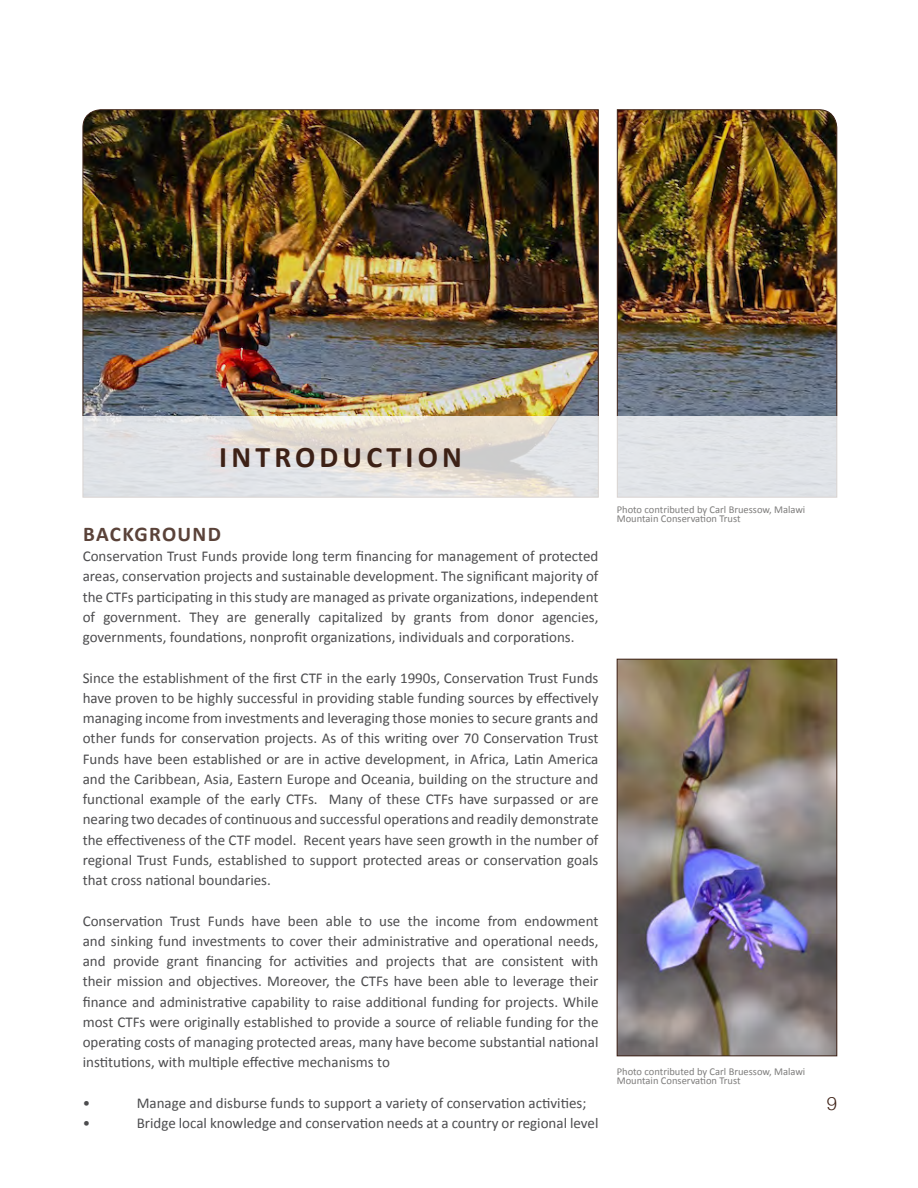
<style>
.page{position:relative;width:918px;height:1188px;background:#fff}
.page>*{position:absolute;margin:0;border:0;box-sizing:border-box;transform-origin:0 0}
.t1{font:700 30px "Calibri";letter-spacing:.14em;color:#3d2116}
.t2{font:700 21px "Calibri";letter-spacing:.065em;color:#5a4239}
.t3{font:300 18.45px "Helvetica Neue";color:#3d2116}
.t4{font:15px/20.2px "Calibri";color:#4d4d4f;text-align:justify}
.t5{font:10.5px/9px "Calibri";color:#7e7d7c}
</style>
<div class="page">
<img style="left:617px;top:109px;width:221px;height:308px">
<img style="left:82px;top:109px;width:517px;height:308px">
<svg style="left:82px;top:417px;width:756px;height:81px;fill:#e1e3e5"></svg>
<img style="left:619px;top:661px;width:216px;height:393px">
<div style="left:617px;top:659px;width:220px;height:397px;border:1px solid #3d2116"></div>
<h1 class="t1" style="left:219px;top:438px;width:244px">INTRODUCTION</h1>
<h2 class="t2" style="left:83px;top:520px;width:139px">BACKGROUND</h2>
<p class="t4" style="left:83px;top:546px;width:517px">Conservation Trust Funds provide long term financing for management of protected areas, conservation projects and sustainable development. The significant majority of the CTFs participating in this study are managed as private organizations, independent of government. They are generally capitalized by grants from donor agencies, governments, foundations, nonprofit organizations, individuals and corporations.</p>
<p class="t4" style="left:83px;top:667px;width:517px">Since the establishment of the first CTF in the early 1990s, Conservation Trust Funds have proven to be highly successful in providing stable funding sources by effectively managing income from investments and leveraging those monies to secure grants and other funds for conservation projects. As of this writing over 70 Conservation Trust Funds have been established or are in active development, in Africa, Latin America and the Caribbean, Asia, Eastern Europe and Oceania, building on the structure and functional example of the early CTFs. Many of these CTFs have surpassed or are nearing two decades of continuous and successful operations and readily demonstrate the effectiveness of the CTF model. Recent years have seen growth in the number of regional Trust Funds, established to support protected areas or conservation goals that cross national boundaries.</p>
<p class="t4" style="left:83px;top:910px;width:517px">Conservation Trust Funds have been able to use the income from endowment and sinking fund investments to cover their administrative and operational needs, and provide grant financing for activities and projects that are consistent with their mission and objectives. Moreover, the CTFs have been able to leverage their finance and administrative capability to raise additional funding for projects. While most CTFs were originally established to provide a source of reliable funding for the operating costs of managing protected areas, many have become substantial national institutions, with multiple effective mechanisms to</p>
<p class="t4" style="left:83px;top:1093px;width:9px">•</p>
<p class="t4" style="left:137px;top:1093px;width:451px">Manage and disburse funds to support a variety of conservation activities;</p>
<p class="t4" style="left:83px;top:1113px;width:9px">•</p>
<p class="t4" style="left:137px;top:1113px;width:463px">Bridge local knowledge and conservation needs at a country or regional level</p>
<p class="t5" style="left:617px;top:505px;width:190px">Photo contributed by Carl Bruessow, Malawi<br>Mountain Conservation Trust</p>
<p class="t5" style="left:617px;top:1067px;width:190px">Photo contributed by Carl Bruessow, Malawi<br>Mountain Conservation Trust</p>
<p class="t3" style="left:827px;top:1089px;width:12px">9</p>
</div>
